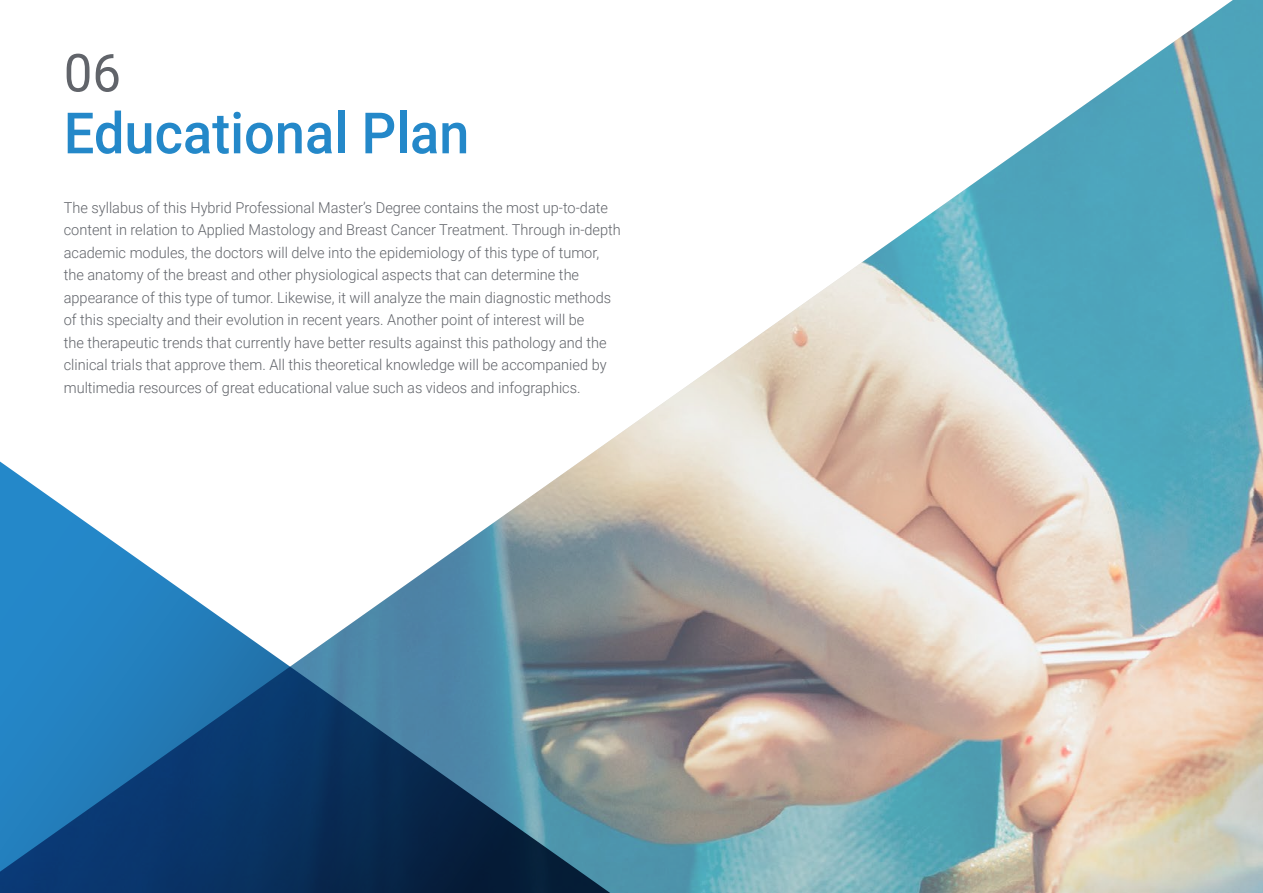
<style>
.page{position:relative;width:1263px;height:893px;background:#fff}
.page>*{position:absolute;margin:0;border:0;box-sizing:border-box;transform-origin:0 0}
.t1{font:500 57px "Roboto";color:#2488c9;scale:.95 1}
.t2{font:52.5px "Roboto";color:#61646a}
.t3{font:300 15px/22.5px "Roboto";color:#61646a}
</style>
<div class="page">
<img style="left:602px;top:0;width:661px;height:893px">
<svg style="left:0;top:446px;width:640px;height:447px"></svg>
<h2 class="t2" style="left:64px;top:36px;width:59px">06</h2>
<h1 class="t1" style="left:64px;top:93px;width:428px">Educational Plan</h1>
<p class="t3" style="left:64px;top:196px;width:559px">The syllabus of this Hybrid Professional Master’s Degree contains the most up-to-date content in relation to Applied Mastology and Breast Cancer Treatment. Through in-depth academic modules, the doctors will delve into the epidemiology of this type of tumor, the anatomy of the breast and other physiological aspects that can determine the appearance of this type of tumor. Likewise, it will analyze the main diagnostic methods of this specialty and their evolution in recent years. Another point of interest will be<br>the therapeutic trends that currently have better results against this pathology and the clinical trials that approve them. All this theoretical knowledge will be accompanied by multimedia resources of great educational value such as videos and infographics.</p>
</div>
